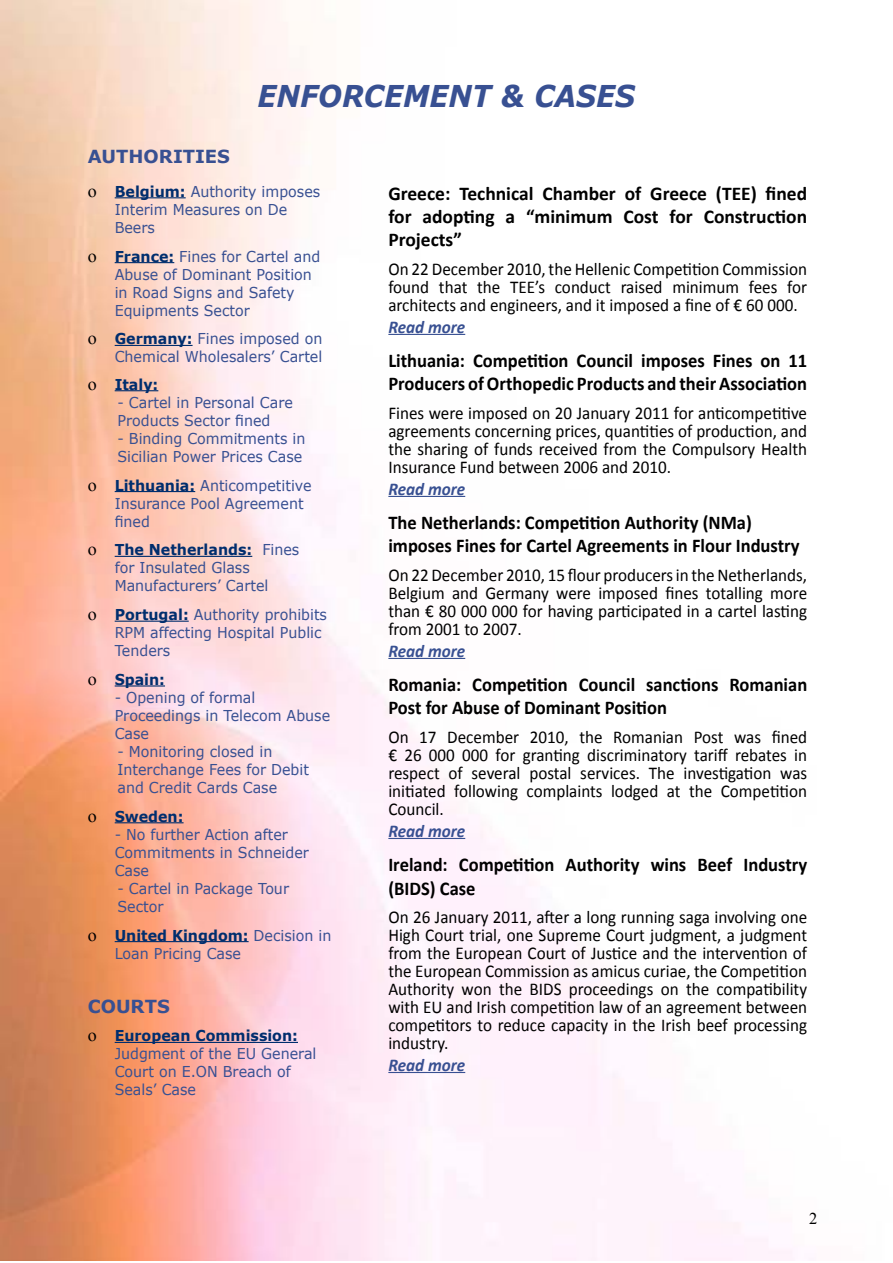
<style>
.page{position:relative;width:893px;height:1263px;background:#fff}
.page>*{position:absolute;margin:0;border:0;box-sizing:border-box;transform-origin:0 0}
.t1{font:italic 700 30px "Verdana";color:#385092;scale:.93 1}
.t2{font:700 19.5px/23.4px "Calibri";color:#000;scale:.95 1}
.t3{font:700 19.5px/23.4px "Calibri";color:#000;text-align:justify}
.t4{font:18px/18px "Calibri";color:#000;text-align:justify;scale:.95 1}
.t5{font:italic 700 18px "Calibri";color:#385092;scale:.95 1}
.t6{font:700 18px "Verdana";color:#385092}
.t7{font:16.5px "Times New Roman";color:#000}
.t8{font:15px/18px "Verdana";color:#385092;scale:.95 1}
.t9{font:700 15px "Verdana";color:#002e6e;scale:.95 1}
.s1{font-family:"Times New Roman";font-size:18px;color:#000}
.s2{font-weight:700;color:#002e6e}
.s3{font-family:"Times New Roman";font-weight:400;font-size:18px;color:#000}
</style>
<div class="page">
<img style="left:0;top:0;width:794px;height:1261px">
<hr style="left:115px;top:197px;width:71px;height:1px;background:#002e6e">
<hr style="left:115px;top:262px;width:59px;height:1px;background:#002e6e">
<hr style="left:115px;top:345px;width:78px;height:1px;background:#002e6e">
<hr style="left:115px;top:390px;width:43px;height:1px;background:#002e6e">
<hr style="left:115px;top:491px;width:80px;height:1px;background:#002e6e">
<hr style="left:115px;top:556px;width:137px;height:1px;background:#002e6e">
<hr style="left:115px;top:621px;width:74px;height:1px;background:#002e6e">
<hr style="left:115px;top:685px;width:50px;height:1px;background:#002e6e">
<hr style="left:115px;top:822px;width:69px;height:1px;background:#002e6e">
<hr style="left:115px;top:941px;width:134px;height:1px;background:#002e6e">
<hr style="left:115px;top:1042px;width:183px;height:1px;background:#002e6e">
<hr style="left:388px;top:334px;width:77px;height:1px;background:#385092">
<hr style="left:388px;top:496px;width:77px;height:1px;background:#385092">
<hr style="left:388px;top:658px;width:77px;height:1px;background:#385092">
<hr style="left:388px;top:838px;width:77px;height:1px;background:#385092">
<hr style="left:388px;top:1072px;width:77px;height:1px;background:#385092">
<h1 class="t1" style="left:257px;top:76px;width:407px">ENFORCEMENT &amp; CASES</h1>
<p class="t6" style="left:88px;top:144px;width:144px">AUTHORITIES</p>
<p class="t8" style="left:115px;top:183px;width:218px;text-indent:-27px"><span class="s1">o</span> <span class="s2">Belgium:</span> Authority imposes<br>Interim Measures on De<br>Beers</p>
<p class="t8" style="left:115px;top:247px;width:218px;text-indent:-27px"><span class="s1">o</span> <span class="s2">France:</span> Fines for Cartel and<br>Abuse of Dominant Position in Road Signs and Safety<br>Equipments Sector</p>
<p class="t8" style="left:88px;top:330px;width:249px;text-align:right"><span class="s1">o</span> <span class="s2">Germany:</span> Fines imposed on<br>Chemical Wholesalers’ Cartel</p>
<p class="t9" style="left:88px;top:374px;width:76px"><span class="s3">o</span> Italy:</p>
<p class="t8" style="left:117px;top:393px;width:186px">- Cartel in Personal Care<br>Products Sector fined</p>
<p class="t8" style="left:117px;top:429px;width:199px">- Binding Commitments in<br>Sicilian Power Prices Case</p>
<p class="t8" style="left:115px;top:476px;width:209px;text-indent:-27px"><span class="s1">o</span> <span class="s2">Lithuania:</span> Anticompetitive<br>Insurance Pool Agreement fined</p>
<p class="t8" style="left:115px;top:541px;width:196px;text-indent:-27px"><span class="s1">o</span> <span class="s2">The Netherlands:</span> Fines for Insulated Glass<br>Manufacturers’ Cartel</p>
<p class="t8" style="left:115px;top:606px;width:225px;text-indent:-27px"><span class="s1">o</span> <span class="s2">Portugal:</span> Authority prohibits<br>RPM affecting Hospital Public<br>Tenders</p>
<p class="t9" style="left:88px;top:670px;width:83px"><span class="s3">o</span> Spain:</p>
<p class="t8" style="left:115px;top:689px;width:228px">- Opening of formal<br>Proceedings in Telecom Abuse<br>Case</p>
<p class="t8" style="left:117px;top:743px;width:203px">- Monitoring closed in<br>Interchange Fees for Debit and Credit Cards Case</p>
<p class="t9" style="left:88px;top:806px;width:102px"><span class="s3">o</span> Sweden:</p>
<p class="t8" style="left:115px;top:825px;width:206px">- No further Action after<br>Commitments in Schneider<br>Case</p>
<p class="t8" style="left:117px;top:879px;width:182px">- Cartel in Package Tour<br>Sector</p>
<p class="t8" style="left:115px;top:926px;width:230px;text-indent:-27px"><span class="s1">o</span> <span class="s2">United Kingdom:</span> Decision in<br>Loan Pricing Case</p>
<p class="t6" style="left:88px;top:994px;width:84px">COURTS</p>
<p class="t8" style="left:115px;top:1027px;width:214px;text-indent:-27px"><span class="s1">o</span> <span class="s2">European Commission:<br></span>Judgment of the EU General<br>Court on E.ON Breach of<br>Seals’ Case</p>
<p class="t3" style="left:388px;top:180px;width:420px">Greece: Technical Chamber of Greece (TEE) fined for adopting a “minimum Cost for Construction Projects”</p>
<p class="t4" style="left:388px;top:259px;width:442px">On 22 December 2010, the Hellenic Competition Commission found that the TEE’s conduct raised minimum fees for architects and engineers, and it imposed a fine of € 60 000.</p>
<p class="t5" style="left:388px;top:316px;width:82px">Read more</p>
<p class="t2" style="left:388px;top:348px;width:442px">Lithuania: Competition Council imposes Fines on 11<br>Producers of Orthopedic Products and their Association</p>
<p class="t4" style="left:388px;top:403px;width:442px">Fines were imposed on 20 January 2011 for anticompetitive agreements concerning prices, quantities of production, and the sharing of funds received from the Compulsory Health Insurance Fund between 2006 and 2010.</p>
<p class="t5" style="left:388px;top:478px;width:82px">Read more</p>
<p class="t2" style="left:388px;top:510px;width:434px">The Netherlands: Competition Authority (NMa) imposes Fines for Cartel Agreements in Flour Industry</p>
<p class="t4" style="left:388px;top:565px;width:442px">On 22 December 2010, 15 flour producers in the Netherlands, Belgium and Germany were imposed fines totalling more than € 80 000 000 for having participated in a cartel lasting from 2001 to 2007.</p>
<p class="t5" style="left:388px;top:640px;width:82px">Read more</p>
<p class="t2" style="left:388px;top:672px;width:442px">Romania: Competition Council sanctions Romanian<br>Post for Abuse of Dominant Position</p>
<p class="t4" style="left:388px;top:727px;width:442px">On 17 December 2010, the Romanian Post was fined € 26 000 000 for granting discriminatory tariff rebates in respect of several postal services. The investigation was initiated following complaints lodged at the Competition Council.</p>
<p class="t5" style="left:388px;top:820px;width:82px">Read more</p>
<p class="t2" style="left:388px;top:852px;width:442px">Ireland: Competition Authority wins Beef Industry (BIDS) Case</p>
<p class="t4" style="left:388px;top:907px;width:442px">On 26 January 2011, after a long running saga involving one High Court trial, one Supreme Court judgment, a judgment from the European Court of Justice and the intervention of the European Commission as amicus curiae, the Competition Authority won the BIDS proceedings on the compatibility with EU and Irish competition law of an agreement between competitors to reduce capacity in the Irish beef processing industry.</p>
<p class="t5" style="left:388px;top:1054px;width:82px">Read more</p>
<p class="t7" style="left:809px;top:1208px;width:10px">2</p>
</div>
